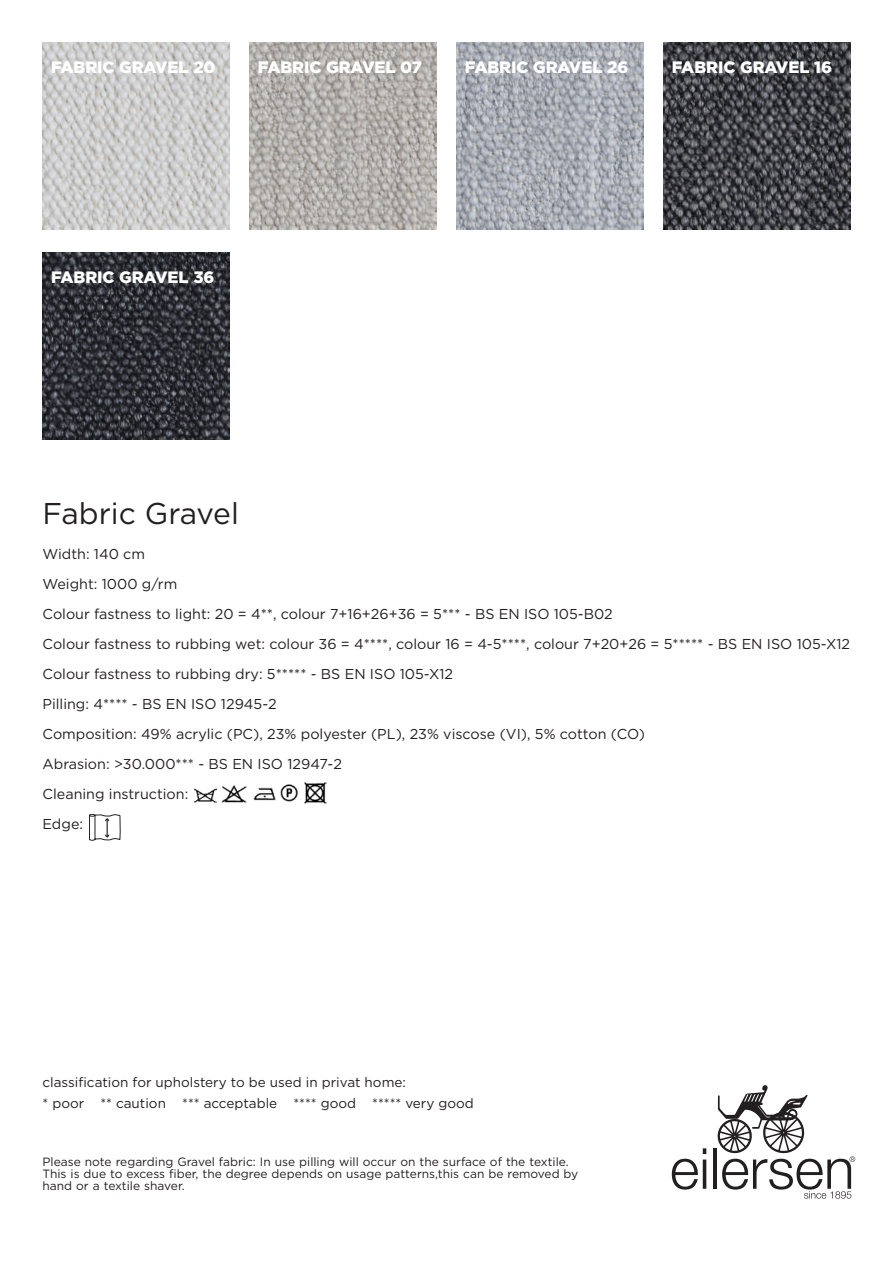
<style>
.page{position:relative;width:893px;height:1263px;background:#fff}
.page>*{position:absolute;margin:0;border:0;box-sizing:border-box;transform-origin:0 0}
.t1{font:30px "Gotham";color:#231f20}
.t2{font:900 16.5px "Gotham";color:#fff}
.t3{font:14.4px/30px "Gotham";color:#231f20}
.t4{font:13.5px/21px "Gotham";color:#231f20}
.t5{font:12px/12px "Gotham";color:#231f20}
</style>
<div class="page">
<img style="left:456px;top:43px;width:187px;height:187px">
<img style="left:663px;top:43px;width:187px;height:187px">
<img style="left:249px;top:43px;width:188px;height:187px">
<img style="left:43px;top:43px;width:187px;height:187px">
<img style="left:43px;top:252px;width:187px;height:187px">
<svg style="left:672px;top:1148px;width:34px;height:41px"></svg>
<hr style="left:713px;top:1148px;width:4px;height:41px;background:#231f20">
<svg style="left:717px;top:1085px;width:138px;height:113px"></svg>
<img style="left:280px;top:784px;width:18px;height:18px">
<img style="left:254px;top:787px;width:22px;height:14px">
<img style="left:221px;top:785px;width:26px;height:18px">
<img style="left:194px;top:788px;width:22px;height:16px">
<img style="left:304px;top:782px;width:22px;height:22px">
<svg style="left:89px;top:814px;width:31px;height:27px"></svg>
<p class="t2" style="left:51px;top:62px;width:166px">FABRIC GRAVEL 20</p>
<p class="t2" style="left:258px;top:62px;width:166px">FABRIC GRAVEL 07</p>
<p class="t2" style="left:465px;top:62px;width:165px">FABRIC GRAVEL 26</p>
<p class="t2" style="left:672px;top:62px;width:162px">FABRIC GRAVEL 16</p>
<p class="t2" style="left:51px;top:271px;width:165px">FABRIC GRAVEL 36</p>
<h1 class="t1" style="left:43px;top:502px;width:198px">Fabric Gravel</h1>
<p class="t3" style="left:43px;top:540px;width:809px">Width: 140 cm<br>Weight: 1000 g/rm<br>Colour fastness to light: 20 = 4**, colour 7+16+26+36 = 5*** - BS EN ISO 105-B02<br>Colour fastness to rubbing wet: colour 36 = 4****, colour 16 = 4-5****, colour 7+20+26 = 5***** - BS EN ISO 105-X12<br>Colour fastness to rubbing dry: 5***** - BS EN ISO 105-X12<br>Pilling: 4**** - BS EN ISO 12945-2<br>Composition: 49% acrylic (PC), 23% polyester (PL), 23% viscose (VI), 5% cotton (CO)<br>Abrasion: &gt;30.000*** - BS EN ISO 12947-2<br>Cleaning instruction:<br>Edge:</p>
<p class="t4" style="left:43px;top:1073px;width:433px">classification for upholstery to be used in privat home:<br>* poor ** caution *** acceptable **** good ***** very good</p>
<p class="t5" style="left:43px;top:1156px;width:537px">Please note regarding Gravel fabric: In use pilling will occur on the surface of the textile.<br>This is due to excess fiber, the degree depends on usage patterns,this can be removed by hand or a textile shaver.</p>
</div>
